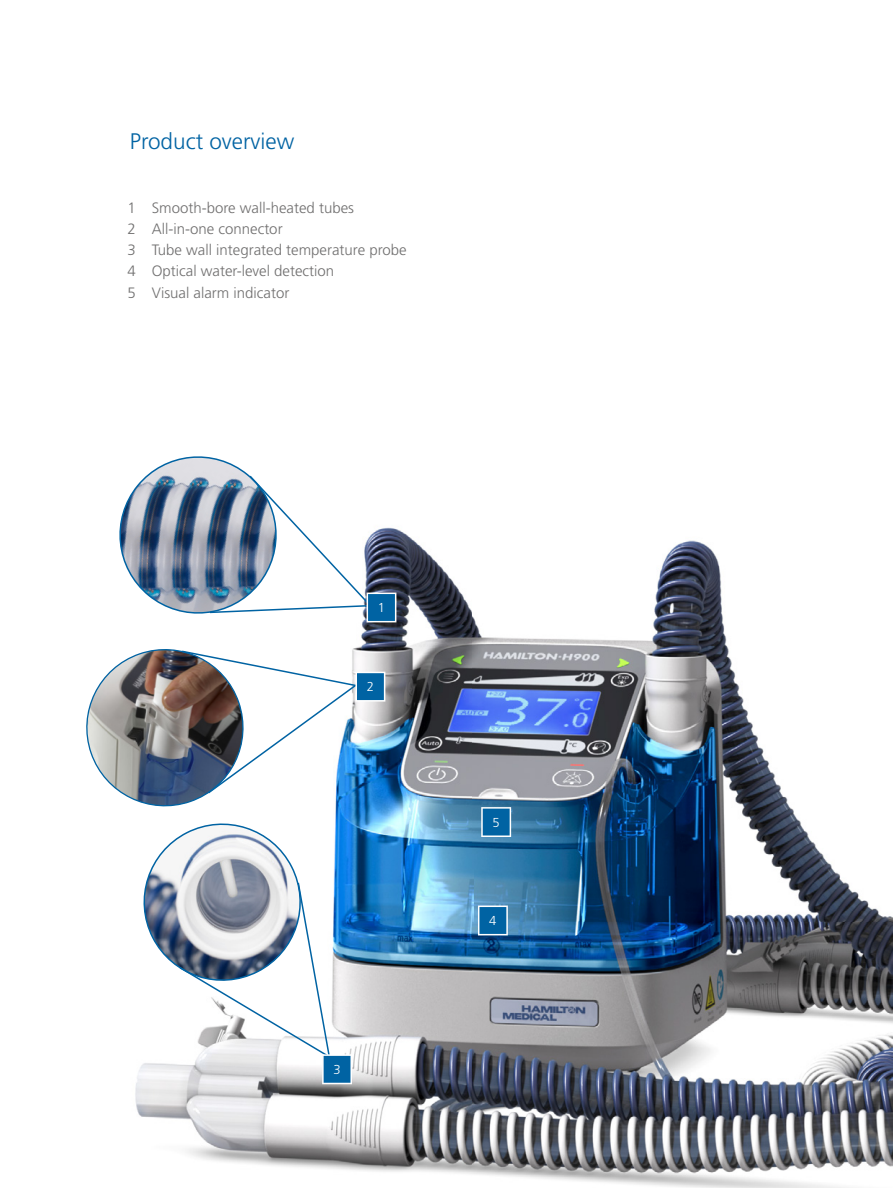
<style>
.page{position:relative;width:893px;height:1188px;background:#fff}
.page>*{position:absolute;margin:0;border:0;box-sizing:border-box;transform-origin:0 0}
.t1{font:300 22.5px "Frutiger LT Std";color:#0063a3}
.t2{font:300 15px/21.3px "Frutiger LT Std";color:#706f6f}
.t3{font:300 12.9px "Frutiger LT Std";color:#fff}
</style>
<div class="page">
<img style="left:135px;top:529px;width:758px;height:659px">
<svg style="left:481px;top:807px;width:30px;height:30px"></svg>
<svg style="left:478px;top:906px;width:30px;height:29px"></svg>
<img style="left:86px;top:639px;width:299px;height:445px">
<img style="left:119px;top:456px;width:277px;height:167px">
<h1 class="t1" style="left:130px;top:128px;width:166px">Product overview</h1>
<p class="t2" style="left:128px;top:197px;width:281px">1 Smooth-bore wall-heated tubes<br>2 All-in-one connector<br>3 Tube wall integrated temperature probe<br>4 Optical water-level detection<br>5 Visual alarm indicator</p>
<p class="t3" style="left:378px;top:601px;width:9px">1</p>
<p class="t3" style="left:367px;top:680px;width:9px">2</p>
<p class="t3" style="left:333px;top:1062px;width:9px">3</p>
<p class="t3" style="left:493px;top:815px;width:9px">5</p>
<p class="t3" style="left:489px;top:914px;width:9px">4</p>
</div>
